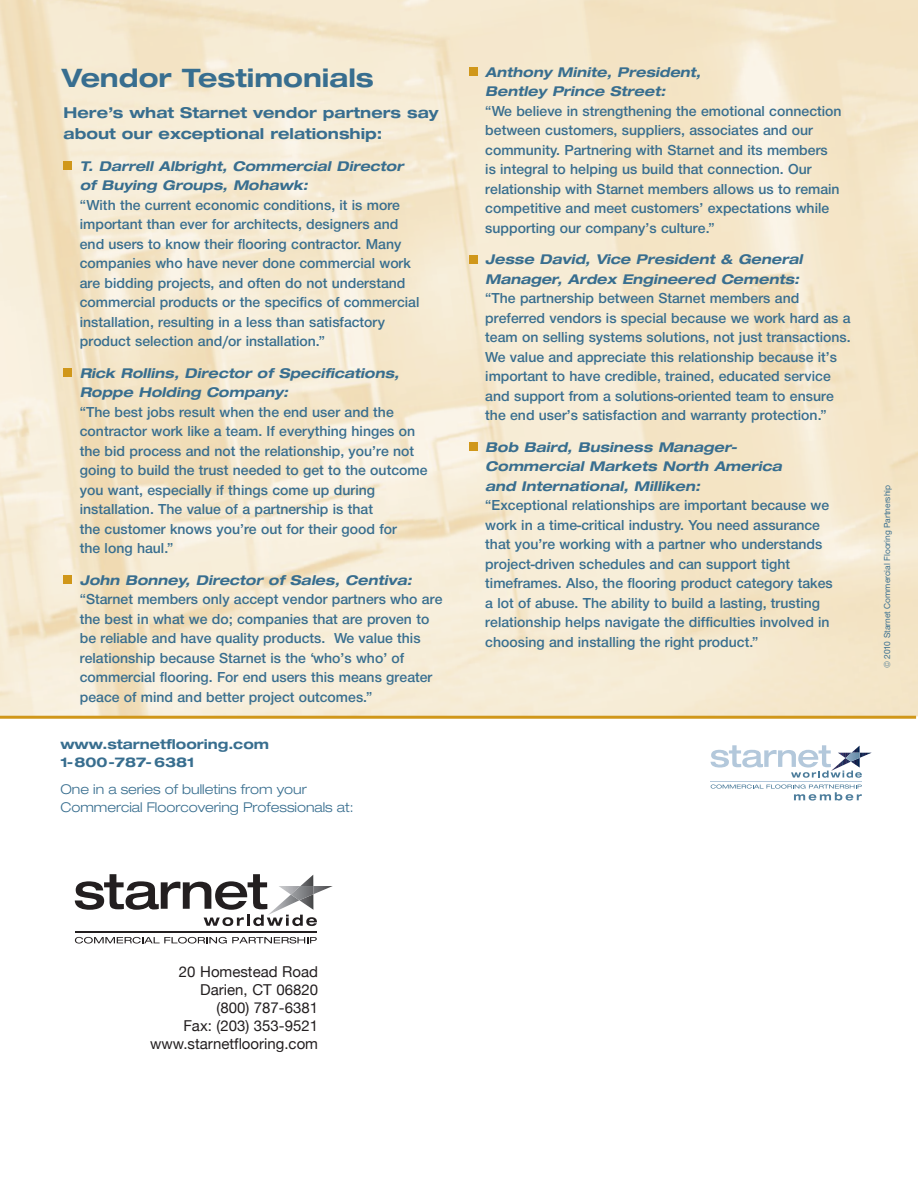
<style>
.page{position:relative;width:918px;height:1188px;background:#fff}
.page>*{position:absolute;margin:0;border:0;box-sizing:border-box;transform-origin:0 0}
.t1{font:700 expanded 25.5px "Helvetica Neue";color:#386e8f}
.t2{font:15px/19.5px "Helvetica Neue H65";color:#386e8f}
.t3{font:15px/18px "Helvetica Neue";color:#231f20;text-align:right}
.t4{font:700 expanded 15px/21px "Helvetica Neue";color:#386e8f}
.t5{font:italic 700 expanded 13.5px/19.5px "Helvetica Neue";color:#386e8f}
.t6{font:300 expanded 13.5px/18px "Helvetica Neue";color:#386e8f}
.t7{font:700 expanded 13.5px/18px "Helvetica Neue";color:#386e8f}
.t8{font:9px "Helvetica Neue H55";color:#386e8f}
</style>
<div class="page">
<svg style="left:711px;top:745px;width:151px;height:33px"></svg>
<svg style="left:711px;top:784px;width:151px;height:17px"></svg>
<hr style="left:711px;top:781px;width:151px;height:1px;background:#b3c8db">
<img style="left:831px;top:746px;width:29px;height:25px">
<img style="left:838px;top:753px;width:33px;height:5px">
<img style="left:846px;top:753px;width:14px;height:9px">
<div style="left:63px;top:161px;width:9px;height:9px;background:#d0971a"></div>
<div style="left:63px;top:368px;width:9px;height:9px;background:#d0971a"></div>
<div style="left:63px;top:575px;width:9px;height:9px;background:#d0971a"></div>
<div style="left:469px;top:67px;width:9px;height:9px;background:#d0971a"></div>
<div style="left:469px;top:255px;width:9px;height:9px;background:#d0971a"></div>
<div style="left:469px;top:442px;width:9px;height:9px;background:#d0971a"></div>
<hr style="left:0;top:716px;width:916px;height:3px;background:#d0971a">
<svg style="left:75px;top:937px;width:242px;height:7px"></svg>
<hr style="left:75px;top:931px;width:242px;height:1px;background:#231f20">
<svg style="left:75px;top:874px;width:258px;height:52px"></svg>
<img style="left:291px;top:886px;width:22px;height:14px">
<h1 class="t1" style="left:62px;top:68px;width:314px">Vendor Testimonials</h1>
<p class="t4" style="left:64px;top:104px;width:376px">Here’s what Starnet vendor partners say about our exceptional relationship:</p>
<p class="t5" style="left:80px;top:157px;width:325px">T. Darrell Albright, Commercial Director of Buying Groups, Mohawk:</p>
<p class="t2" style="left:80px;top:196px;width:341px">“With the current economic conditions, it is more important than ever for architects, designers and end users to know their flooring contractor. Many companies who have never done commercial work are bidding projects, and often do not understand commercial products or the specifics of commercial installation, resulting in a less than satisfactory product selection and/or installation.”</p>
<p class="t5" style="left:80px;top:364px;width:321px">Rick Rollins, Director of Specifications,<br>Roppe Holding Company:</p>
<p class="t2" style="left:80px;top:403px;width:349px">“The best jobs result when the end user and the contractor work like a team. If everything hinges on the bid process and not the relationship, you’re not going to build the trust needed to get to the outcome you want, especially if things come up during installation. The value of a partnership is that<br>the customer knows you’re out for their good for<br>the long haul.”</p>
<p class="t5" style="left:80px;top:571px;width:333px">John Bonney, Director of Sales, Centiva:</p>
<p class="t2" style="left:80px;top:591px;width:364px">“Starnet members only accept vendor partners who are the best in what we do; companies that are proven to be reliable and have quality products. We value this relationship because Starnet is the ‘who’s who’ of commercial flooring. For end users this means greater peace of mind and better project outcomes.”</p>
<p class="t7" style="left:60px;top:736px;width:210px">www.starnetflooring.com<br>1-800-787- 6381</p>
<p class="t6" style="left:60px;top:781px;width:295px">One in a series of bulletins from your<br>Commercial Floorcovering Professionals at:</p>
<p class="t5" style="left:485px;top:64px;width:217px">Anthony Minite, President,<br>Bentley Prince Street:</p>
<p class="t2" style="left:485px;top:103px;width:358px">“We believe in strengthening the emotional connection between customers, suppliers, associates and our community. Partnering with Starnet and its members is integral to helping us build that connection. Our relationship with Starnet members allows us to remain competitive and meet customers’ expectations while supporting our company’s culture.”</p>
<p class="t5" style="left:485px;top:251px;width:319px">Jesse David, Vice President &amp; General<br>Manager, Ardex Engineered Cements:</p>
<p class="t2" style="left:485px;top:290px;width:367px">“The partnership between Starnet members and preferred vendors is special because we work hard as a team on selling systems solutions, not just transactions.<br>We value and appreciate this relationship because it’s important to have credible, trained, educated service and support from a solutions-oriented team to ensure the end user’s satisfaction and warranty protection.”</p>
<p class="t5" style="left:485px;top:439px;width:298px">Bob Baird, Business Manager-<br>Commercial Markets North America and International, Milliken:</p>
<p class="t2" style="left:485px;top:497px;width:349px">“Exceptional relationships are important because we work in a time-critical industry. You need assurance that you’re working with a partner who understands project-driven schedules and can support tight timeframes. Also, the flooring product category takes a lot of abuse. The ability to build a lasting, trusting relationship helps navigate the difficulties involved in choosing and installing the right product.”</p>
<p class="t8" style="left:884px;top:668px;width:185px;rotate:-90deg">© 2010 Starnet Commercial Flooring Partnership</p>
<p class="t3" style="left:150px;top:963px;width:170px">20 Homestead Road<br>Darien, CT 06820<br>(800) 787-6381<br>Fax: (203) 353-9521 www.starnetflooring.com</p>
</div>
